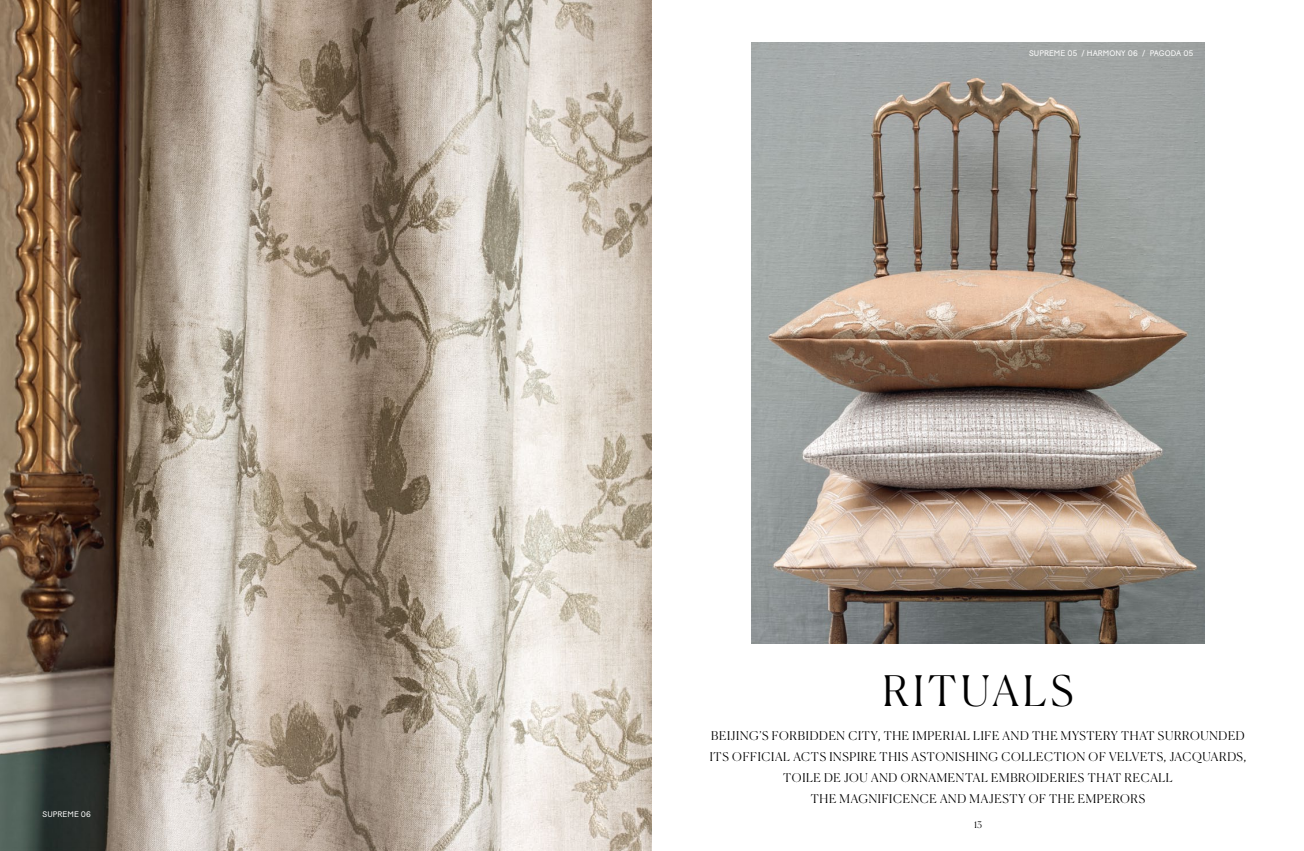
<style>
.page{position:relative;width:1304px;height:851px;background:#fff}
.page>*{position:absolute;margin:0;border:0;box-sizing:border-box;transform-origin:0 0}
.t1{font:300 42px "Canela";letter-spacing:.1em;color:#000}
.t2{font:300 12px/21px "Canela";letter-spacing:.06em;color:#000}
.t3{font:300 9px "Canela";color:#000}
.t4{font:8px "Baton Turbo";letter-spacing:.01em;color:#fff}
</style>
<div class="page">
<img style="left:0;top:0;width:651px;height:850px">
<img style="left:752px;top:43px;width:452px;height:600px">
<p class="t4" style="left:43px;top:808px;width:50px">SUPREME 06</p>
<p class="t4" style="left:1029px;top:47px;width:166px">SUPREME 05 / HARMONY 06 / PAGODA 05</p>
<h1 class="t1" style="left:882px;top:657px;width:193px">RITUALS</h1>
<p class="t2" style="left:711px;top:723px;width:70px">BEIJING’S FORB</p>
<p class="t2" style="left:806px;top:723px;width:378px">IDDEN CITY, THE IMPERIAL LIFE AND THE MYSTERY THAT SURRO</p>
<p class="t2" style="left:1200px;top:723px;width:46px">UNDED</p>
<p class="t2" style="left:710px;top:744px;width:538px">ITS OFFICIAL ACTS INSPIRE THIS ASTONISHING COLLECTION OF VELVETS, JACQUARDS,</p>
<p class="t2" style="left:783px;top:765px;width:237px">TO ILE DE JOU AND ORNAMENTAL EMBRO</p>
<p class="t2" style="left:811px;top:765px;width:363px;text-indent:226px">IDERIES THAT RECALL<br>THE MAGNIFICENCE AND MAJESTY OF THE EMPEROR</p>
<p class="t2" style="left:1139px;top:786px;width:8px">S</p>
<p class="t3" style="left:974px;top:817px;width:9px">13</p>
</div>
